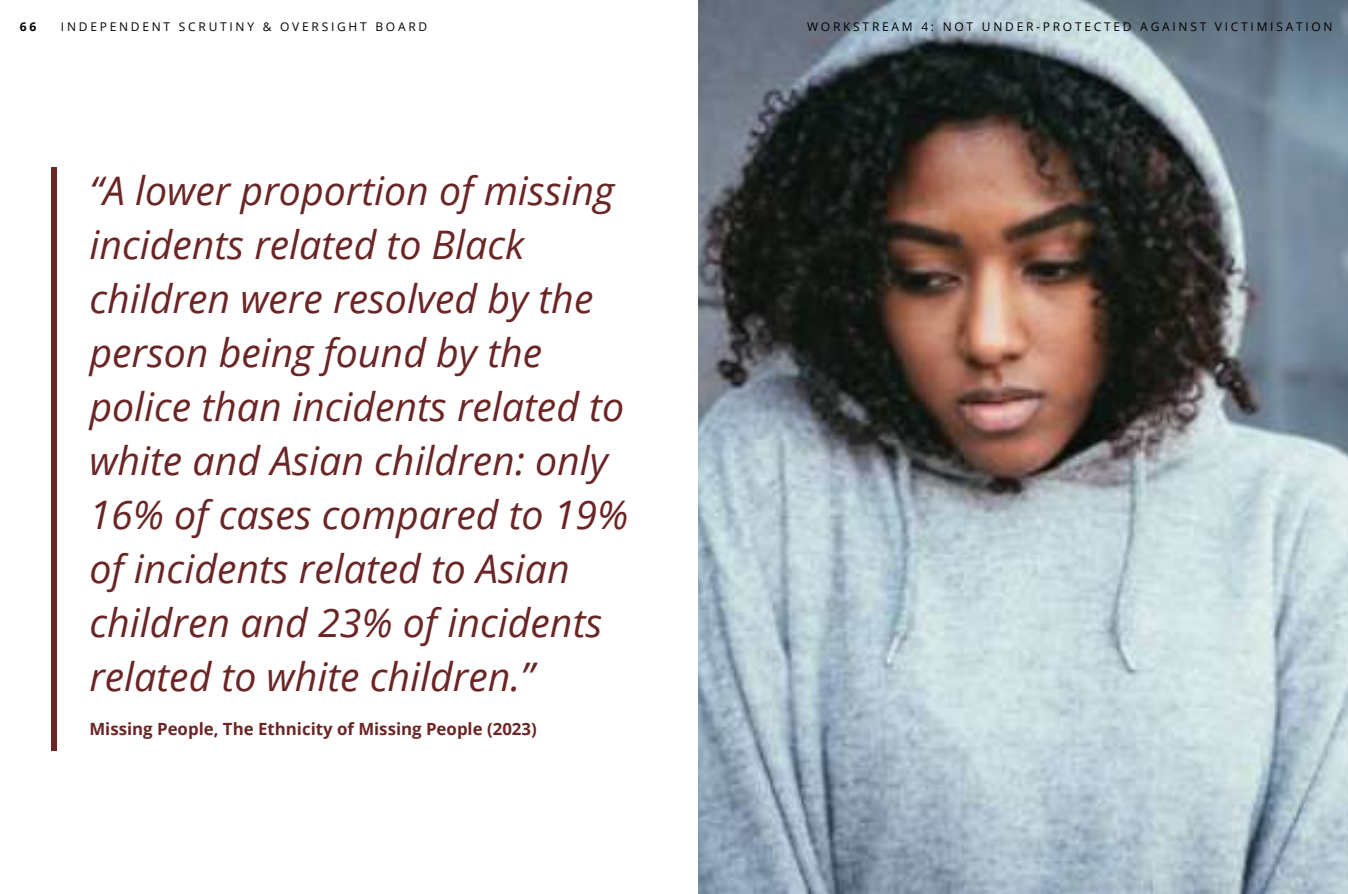
<style>
.page{position:relative;width:1348px;height:894px;background:#fff}
.page>*{position:absolute;margin:0;border:0;box-sizing:border-box;transform-origin:0 0}
.t1{font:italic 39.3px/54px "Open Sans";color:#6b2525}
.t2{font:700 16.8px "Open Sans";color:#6b2525}
.t3{font:12px "Open Sans";letter-spacing:.23em;color:#000}
.t4{font:700 12px "Open Sans";color:#000}
</style>
<div class="page">
<img style="left:698px;top:0;width:650px;height:893px">
<div style="left:51px;top:168px;width:6px;height:582px;background:#6b2525"></div>
<p class="t4" style="left:20px;top:18px;width:18px">66</p>
<p class="t3" style="left:61px;top:18px;width:368px">INDEPENDENT SCRUTINY &amp; OVERSIGHT BOARD</p>
<p class="t3" style="left:807px;top:18px;width:527px">WORKSTREAM 4: NOT UNDER-PROTECTED AGAINST VICTIMISATION</p>
<p class="t1" style="left:89px;top:162px;width:540px">“A lower proportion of missing incidents related to Black children were resolved by the person being found by the police than incidents related to white and Asian children: only<br>16% of cases compared to 19% of incidents related to Asian children and 23% of incidents related to white children.”</p>
<p class="t2" style="left:89px;top:717px;width:449px">Missing People, The Ethnicity of Missing People (2023)</p>
</div>
